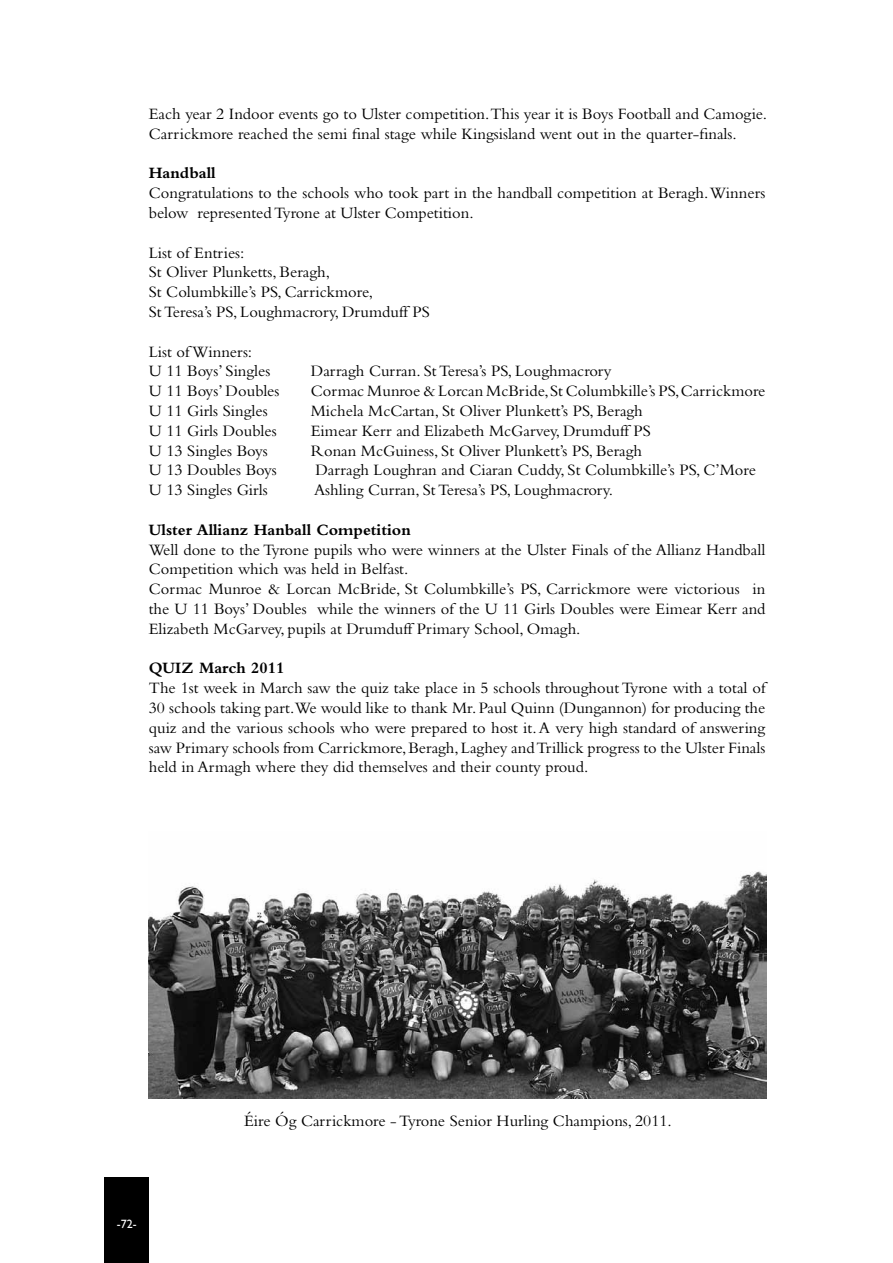
<style>
.page{position:relative;width:893px;height:1263px;background:#fff}
.page>*{position:absolute;margin:0;border:0;box-sizing:border-box;transform-origin:0 0}
.t1{font:16.5px/19.8px "Bembo";color:#000}
.t2{font:700 16.5px "Bembo";color:#000}
.t3{font:12px "Gill Sans";color:#fff}
</style>
<div class="page">
<div style="left:105px;top:1178px;width:44px;height:85px;background:#000"></div>
<img style="left:149px;top:871px;width:618px;height:227px">
<p class="t1" style="left:149px;top:104px;width:620px">Each year 2 Indoor events go to Ulster competition.This year it is Boys Football and Camogie.<br>Carrickmore reached the semi final stage while Kingsisland went out in the quarter-finals.</p>
<p class="t2" style="left:149px;top:164px;width:68px">Handball</p>
<p class="t1" style="left:149px;top:183px;width:618px">Congratulations to the schools who took part in the handball competition at Beragh. Winners below represented Tyrone at Ulster Competition.</p>
<p class="t1" style="left:149px;top:242px;width:283px">List of Entries:<br>St Oliver Plunketts, Beragh,<br>St Columbkille’s PS, Carrickmore,<br>St Teresa’s PS, Loughmacrory, Drumduff PS</p>
<p class="t1" style="left:149px;top:341px;width:123px">List of Winners:<br>U 11 Boys’ Singles</p>
<p class="t1" style="left:311px;top:361px;width:302px">Darragh Curran. St Teresa’s PS, Loughmacrory</p>
<p class="t1" style="left:149px;top:381px;width:132px">U 11 Boys’ Doubles</p>
<p class="t1" style="left:311px;top:381px;width:456px">Cormac Munroe &amp; Lorcan McBride, St Columbkille’s PS, Carrickmore</p>
<p class="t1" style="left:149px;top:401px;width:120px">U 11 Girls Singles</p>
<p class="t1" style="left:311px;top:401px;width:334px">Michela McCartan, St Oliver Plunkett’s PS, Beragh</p>
<p class="t1" style="left:149px;top:420px;width:129px">U 11 Girls Doubles</p>
<p class="t1" style="left:311px;top:420px;width:342px">Eimear Kerr and Elizabeth McGarvey, Drumduff PS</p>
<p class="t1" style="left:149px;top:440px;width:121px">U 13 Singles Boys</p>
<p class="t1" style="left:311px;top:440px;width:333px">Ronan McGuiness, St Oliver Plunkett’s PS, Beragh</p>
<p class="t1" style="left:149px;top:460px;width:130px">U 13 Doubles Boys</p>
<p class="t1" style="left:315px;top:460px;width:442px">Darragh Loughran and Ciaran Cuddy, St Columbkille’s PS, C’More</p>
<p class="t1" style="left:149px;top:480px;width:120px">U 13 Singles Girls</p>
<p class="t1" style="left:314px;top:480px;width:300px">Ashling Curran, St Teresa’s PS, Loughmacrory.</p>
<p class="t2" style="left:149px;top:520px;width:264px">Ulster Allianz Hanball Competition</p>
<p class="t1" style="left:149px;top:539px;width:618px">Well done to the Tyrone pupils who were winners at the Ulster Finals of the Allianz Handball Competition which was held in Belfast.<br>Cormac Munroe &amp; Lorcan McBride, St Columbkille’s PS, Carrickmore were victorious in the U 11 Boys’ Doubles while the winners of the U 11 Girls Doubles were Eimear Kerr and Elizabeth McGarvey, pupils at Drumduff Primary School, Omagh.</p>
<p class="t2" style="left:149px;top:659px;width:137px">QUIZ March 2011</p>
<p class="t1" style="left:149px;top:678px;width:618px;text-align:justify">The 1st week in March saw the quiz take place in 5 schools throughout Tyrone with a total of 30 schools taking part.We would like to thank Mr. Paul Quinn (Dungannon) for producing the quiz and the various schools who were prepared to host it. A very high standard of answering saw Primary schools from Carrickmore, Beragh, Laghey and Trillick progress to the Ulster Finals held in Armagh where they did themselves and their county proud.</p>
<p class="t3" style="left:117px;top:1216px;width:21px">-72-</p>
<p class="t1" style="left:244px;top:1110px;width:429px">Éire Óg Carrickmore - Tyrone Senior Hurling Champions, 2011.</p>
</div>
